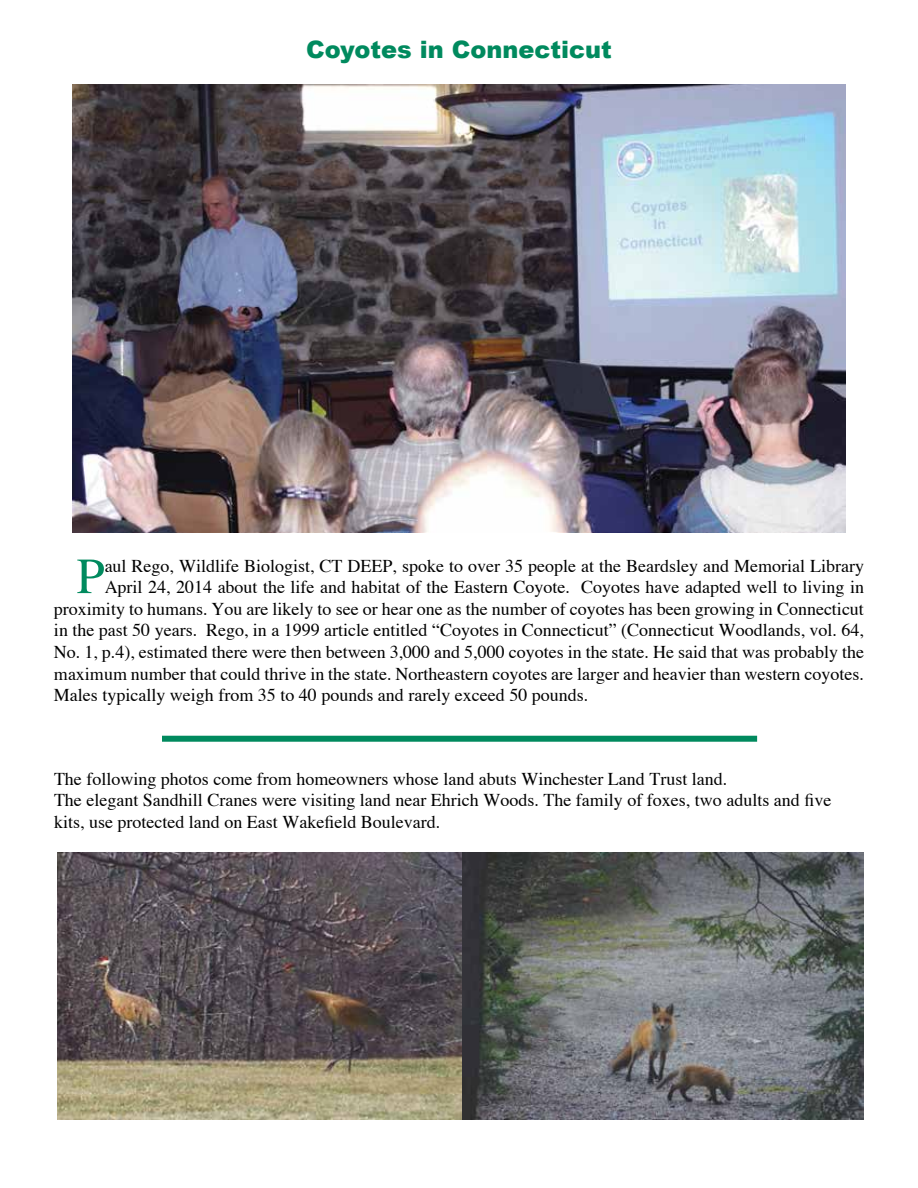
<style>
.page{position:relative;width:918px;height:1188px;background:#fff}
.page>*{position:absolute;margin:0;border:0;box-sizing:border-box;transform-origin:0 0}
.t1{font:50.7px "Times";color:#008a5e}
.t2{font:900 24px "Arial";color:#008a5e}
.t3{font:18px/21.6px "Times";color:#000}
</style>
<div class="page">
<img style="left:73px;top:84px;width:772px;height:449px">
<img style="left:57px;top:852px;width:807px;height:267px">
<div style="left:162px;top:736px;width:595px;height:6px;background:#008a5e"></div>
<h2 class="t2" style="left:306px;top:36px;width:307px">Coyotes in Connecticut</h2>
<h1 class="t1" style="left:76px;top:546px;width:30px">P</h1>
<p class="t3" style="left:105px;top:554px;width:761px">aul Rego, Wildlife Biologist, CT DEEP, spoke to over 35 people at the Beardsley and Memorial Library</p>
<p class="t3" style="left:105px;top:576px;width:761px">April 24, 2014 about the life and habitat of the Eastern Coyote. Coyotes have adapted well to living in</p>
<p class="t3" style="left:54px;top:598px;width:812px">proximity to humans. You are likely to see or hear one as the number of coyotes has been growing in Connecticut</p>
<p class="t3" style="left:54px;top:619px;width:812px">in the past 50 years. Rego, in a 1999 article entitled “Coyotes in Connecticut” (Connecticut Woodlands, vol. 64,</p>
<p class="t3" style="left:54px;top:641px;width:812px">No. 1, p.4), estimated there were then between 3,000 and 5,000 coyotes in the state. He said that was probably the</p>
<p class="t3" style="left:54px;top:662px;width:812px">maximum number that could thrive in the state. Northeastern coyotes are larger and heavier than western coyotes.</p>
<p class="t3" style="left:54px;top:684px;width:536px">Males typically weigh from 35 to 40 pounds and rarely exceed 50 pounds.</p>
<p class="t3" style="left:54px;top:767px;width:779px">The following photos come from homeowners whose land abuts Winchester Land Trust land.<br>The elegant Sandhill Cranes were visiting land near Ehrich Woods. The family of foxes, two adults and five kits, use protected land on East Wakefield Boulevard.</p>
</div>
